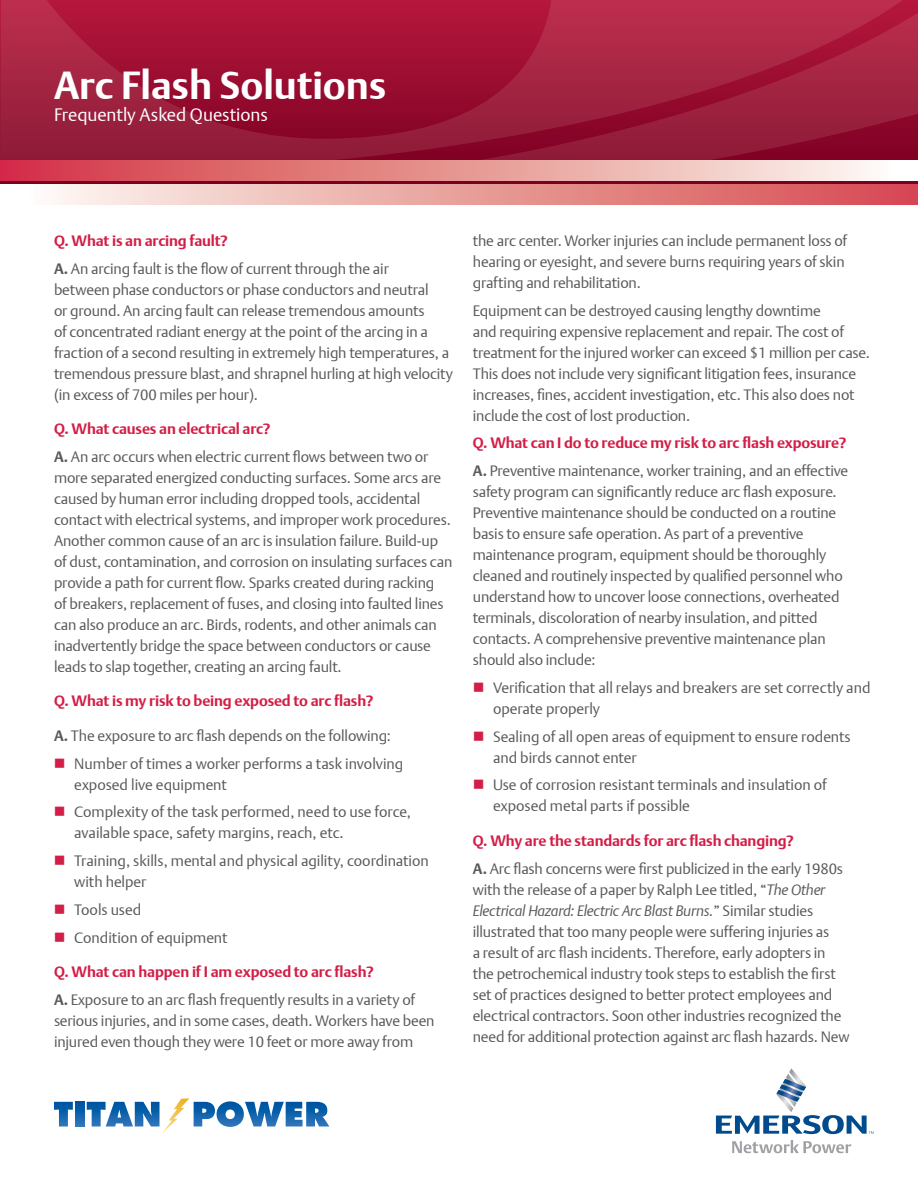
<style>
.page{position:relative;width:918px;height:1188px;background:#fff}
.page>*{position:absolute;margin:0;border:0;box-sizing:border-box;transform-origin:0 0}
.t1{font:700 39px "DTL Argo T";color:#fff}
.t2{font:18px "DTL Argo T Light";color:#fff}
.t3{font:15px/21px "DTL Argo T Light";letter-spacing:-.01em;color:#58595b}
.t4{font:700 15px "DTL Argo T";letter-spacing:-.01em;color:#d31e47}
.s1{font-family:"DTL Argo T";font-weight:700}
.s2{font-style:italic}
</style>
<div class="page">
<svg style="left:0;top:0;width:439px;height:160px;background:#9f1637"></svg>
<svg style="left:439px;top:0;width:479px;height:182px;background:#a11d3d"></svg>
<div style="left:0;top:184px;width:918px;height:20px;background:linear-gradient(to right,#fefff7,#d5464a)"></div>
<div style="left:0;top:160px;width:918px;height:21px;background:linear-gradient(to right,#d2303d,#fdfff4)"></div>
<svg style="left:716px;top:1068px;width:158px;height:66px"></svg>
<svg style="left:732px;top:1140px;width:119px;height:13px"></svg>
<svg style="left:54px;top:1102px;width:19px;height:25px"></svg>
<svg style="left:75px;top:1102px;width:9px;height:25px"></svg>
<svg style="left:87px;top:1098px;width:242px;height:35px"></svg>
<h1 class="t1" style="left:54px;top:62px;width:334px">Arc Flash Solutions</h1>
<p class="t2" style="left:54px;top:104px;width:216px">Frequently Asked Questions</p>
<p class="t4" style="left:54px;top:232px;width:175px">Q. What is an arcing fault?</p>
<p class="t3" style="left:54px;top:258px;width:401px"><span class="s1">A.</span> An arcing fault is the flow of current through the air<br>between phase conductors or phase conductors and neutral<br>or ground. An arcing fault can release tremendous amounts<br>of concentrated radiant energy at the point of the arcing in a fraction of a second resulting in extremely high temperatures, a tremendous pressure blast, and shrapnel hurling at high velocity (in excess of 700 miles per hour).</p>
<p class="t4" style="left:54px;top:420px;width:218px">Q. What causes an electrical arc?</p>
<p class="t3" style="left:54px;top:446px;width:400px"><span class="s1">A.</span> An arc occurs when electric current flows between two or more separated energized conducting surfaces. Some arcs are caused by human error including dropped tools, accidental contact with electrical systems, and improper work procedures.<br>Another common cause of an arc is insulation failure. Build-up of dust, contamination, and corrosion on insulating surfaces can provide a path for current flow. Sparks created during racking<br>of breakers, replacement of fuses, and closing into faulted lines can also produce an arc. Birds, rodents, and other animals can inadvertently bridge the space between conductors or cause leads to slap together, creating an arcing fault.</p>
<p class="t4" style="left:54px;top:692px;width:321px">Q. What is my risk to being exposed to arc flash?</p>
<p class="t3" style="left:74px;top:722px;width:331px;line-height:27.8px;text-indent:-20px"><span class="s1">A.</span> The exposure to arc flash depends on the following:<br>Number of times a worker performs a task involving</p>
<p class="t3" style="left:74px;top:770px;width:338px;line-height:27.8px">exposed live equipment<br>Complexity of the task performed, need to use force,</p>
<p class="t3" style="left:74px;top:819px;width:356px;line-height:27.8px">available space, safety margins, reach, etc.<br>Training, skills, mental and physical agility, coordination</p>
<p class="t3" style="left:74px;top:868px;width:155px;line-height:27.8px">with helper<br>Tools used<br>Condition of equipment</p>
<p class="t4" style="left:54px;top:963px;width:321px">Q. What can happen if I am exposed to arc flash?</p>
<p class="t3" style="left:54px;top:989px;width:382px"><span class="s1">A.</span> Exposure to an arc flash frequently results in a variety of serious injuries, and in some cases, death. Workers have been injured even though they were 10 feet or more away from</p>
<p class="t3" style="left:473px;top:230px;width:376px">the arc center. Worker injuries can include permanent loss of hearing or eyesight, and severe burns requiring years of skin grafting and rehabilitation.</p>
<p class="t3" style="left:473px;top:300px;width:399px">Equipment can be destroyed causing lengthy downtime<br>and requiring expensive replacement and repair. The cost of treatment for the injured worker can exceed $1 million per case.<br>This does not include very significant litigation fees, insurance increases, fines, accident investigation, etc. This also does not include the cost of lost production.</p>
<p class="t4" style="left:473px;top:434px;width:375px">Q. What can I do to reduce my risk to arc flash exposure?</p>
<p class="t3" style="left:473px;top:460px;width:377px"><span class="s1">A.</span> Preventive maintenance, worker training, and an effective safety program can significantly reduce arc flash exposure.<br>Preventive maintenance should be conducted on a routine basis to ensure safe operation. As part of a preventive maintenance program, equipment should be thoroughly cleaned and routinely inspected by qualified personnel who understand how to uncover loose connections, overheated terminals, discoloration of nearby insulation, and pitted contacts. A comprehensive preventive maintenance plan should also include:</p>
<p class="t3" style="left:493px;top:677px;width:379px">Verification that all relays and breakers are set correctly and operate properly</p>
<p class="t3" style="left:493px;top:726px;width:359px">Sealing of all open areas of equipment to ensure rodents and birds cannot enter</p>
<p class="t3" style="left:493px;top:775px;width:335px">Use of corrosion resistant terminals and insulation of exposed metal parts if possible</p>
<p class="t4" style="left:473px;top:832px;width:323px">Q. Why are the standards for arc flash changing?</p>
<p class="t3" style="left:473px;top:858px;width:378px"><span class="s1">A.</span> Arc flash concerns were first publicized in the early 1980s with the release of a paper by Ralph Lee titled, “<span class="s2">The Other Electrical Hazard: Electric Arc Blast Burns.</span>” Similar studies illustrated that too many people were suffering injuries as<br>a result of arc flash incidents. Therefore, early adopters in the petrochemical industry took steps to establish the first set of practices designed to better protect employees and electrical contractors. Soon other industries recognized the need for additional protection against arc flash hazards. New</p>
</div>
